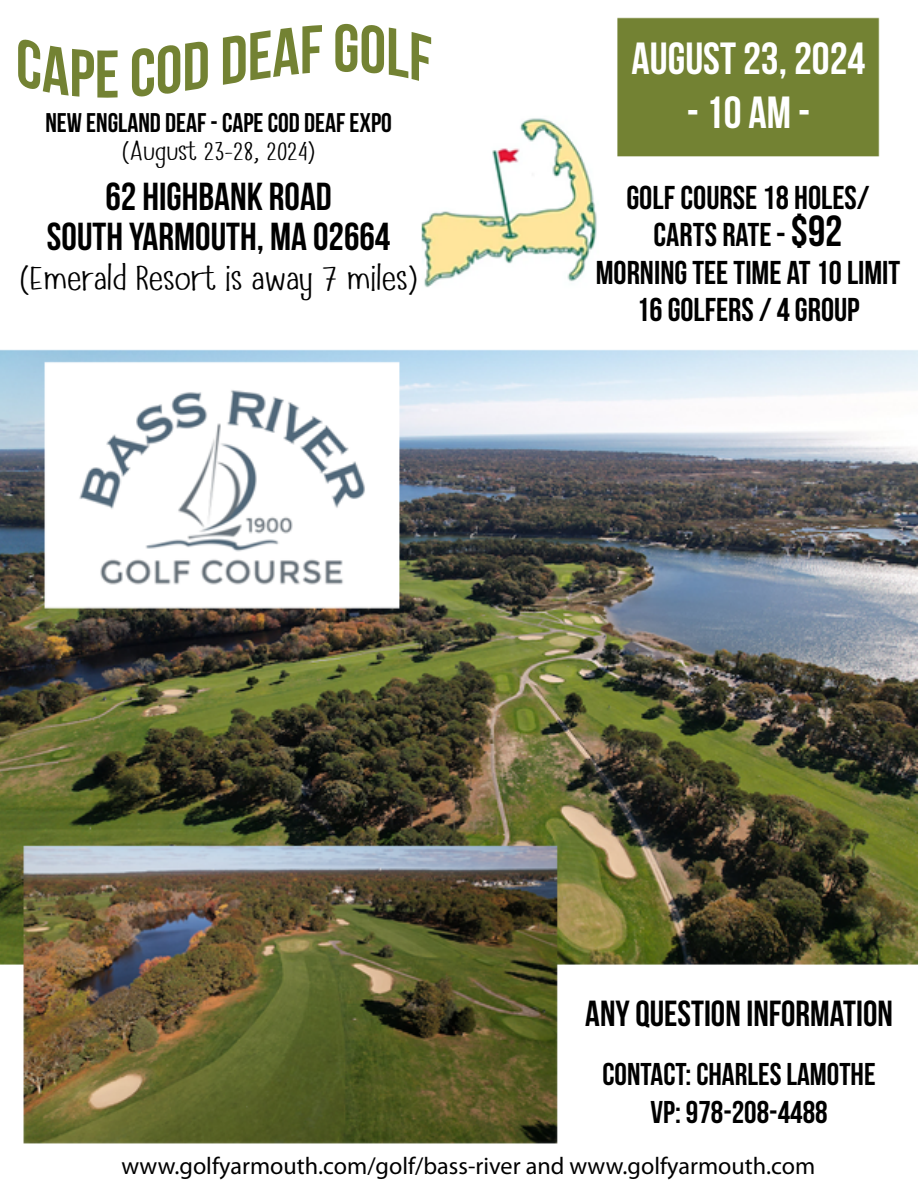
<style>
.page{position:relative;width:918px;height:1188px;background:#fff}
.page>*{position:absolute;margin:0;border:0;box-sizing:border-box;transform-origin:0 0}
.t1{font:700 45px "Bebas Neue";color:#fff}
.t2{font:700 39px/40.5px "Bebas Neue";color:#000;text-align:center}
.t3{font:700 36.3px "Bebas Neue";color:#000}
.t4{font:700 33px/37.5px "Bebas Neue";color:#000;text-align:center}
.t5{font:33px "Aprilia";color:#000}
.t6{font:700 31.5px/37.8px "Bebas Neue";color:#000;text-align:center}
.t7{font:700 27px "Bebas Neue";color:#000}
.t8{font:25.5px "Aprilia";color:#000}
.t9{font:24.15px "Myriad Pro";color:#000}
.s1{font-weight:400}
.s2{font-size:43.5px}
</style>
<div class="page">
<img style="left:0;top:17px;width:918px;height:1127px">
<svg style="left:18px;top:38px;width:100px;height:60px"></svg>
<svg style="left:132px;top:41px;width:76px;height:56px"></svg>
<svg style="left:223px;top:25px;width:99px;height:60px"></svg>
<svg style="left:335px;top:24px;width:96px;height:57px"></svg>
<p class="t7" style="left:45px;top:108px;width:348px">NEW ENGLAND DEAF - CAPE COD DEAF EXPO</p>
<p class="t8" style="left:122px;top:137px;width:195px">(August 23-28, 2024)</p>
<p class="t2" style="left:47px;top:176px;width:345px">62 HIGHBANK ROAD<br>SOUTH YARMOUTH, MA 02664</p>
<p class="t5" style="left:20px;top:260px;width:399px">(Emerald Resort is away 7 miles)</p>
<h1 class="t1" style="left:632px;top:33px;width:235px">AUGUST 23, 2024</h1>
<h1 class="t1" style="left:687px;top:87px;width:125px">- 10 AM -</h1>
<p class="t4" style="left:596px;top:178px;width:306px"><span class="s1">GOLF COURSE 18 HOLES/<br>CARTS RATE -</span> <span class="s2">$92<br></span>MORNING TEE TIME AT 10 LIMIT<br>16 GOLFERS / 4 GROUP</p>
<p class="t3" style="left:585px;top:994px;width:309px">ANY QUESTION INFORMATION</p>
<p class="t6" style="left:602px;top:1055px;width:275px">CONTACT: CHARLES LAMOTHE<br>VP: 978-208-4488</p>
<p class="t9" style="left:122px;top:1151px;width:695px">www.golfyarmouth.com/golf/bass-river and www.golfyarmouth.com</p>
</div>
